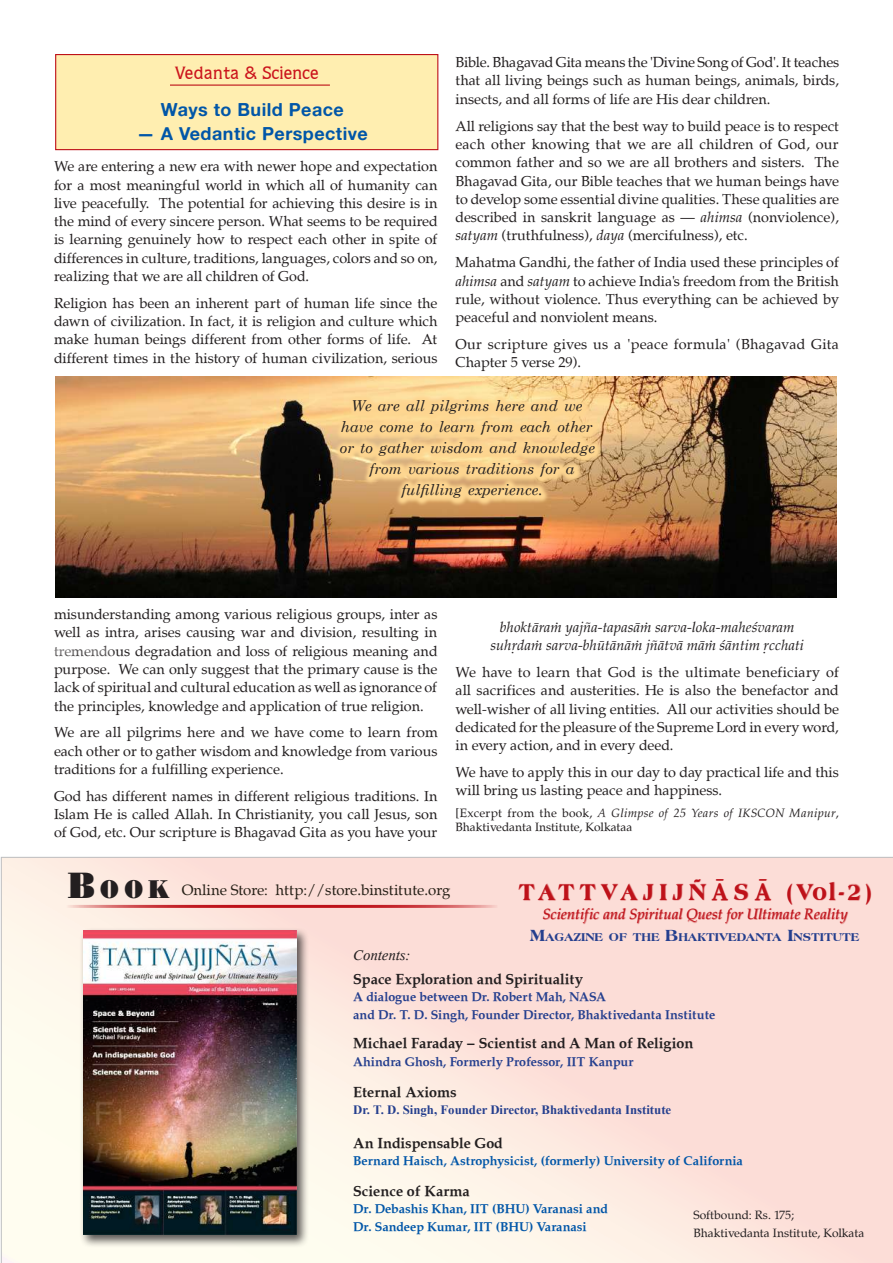
<style>
.page{position:relative;width:893px;height:1263px;background:#fff}
.page>*{position:absolute;margin:0;border:0;box-sizing:border-box;transform-origin:0 0}
.t1{font:800 24.3px "Americana BT";letter-spacing:.27em;color:#be1119;scale:.89 1}
.t2{font:18px "Alte Haas Grotesk Bold";letter-spacing:.025em;color:#0156a8}
.t3{font:500 18px "Quorum IT Cby BT";color:#cb141c}
.t4{font:italic 15px/21px "Century Schoolbook";color:#231f20;text-align:center}
.t5{font:15px "Sca Palatino";color:#272017}
.t6{font:italic 14.85px "Sca Palatino";color:#be1119}
.t7{font:700 14.7px "Sca Palatino";color:#231f20}
.t8{font:italic 14.7px "Thorndale";color:#231f20}
.t9{font:14.4px/18.3px "Sca Palatino";color:#231f20;text-align:justify}
.t10{font:italic 14.4px/18.3px "Sca Palatino";color:#231f20;text-align:center}
.t11{font:14.4px/18.3px "Sca Palatino";letter-spacing:.02em;color:#231f20}
.t12{font:700 12.75px/17.5px "Sca Palatino";color:#0156a8}
.t13{font:700 12.75px/17.5px "Sca Palatino";color:#253f8e}
.t14{font:700 12.75px "Times New Roman";color:#253f8e}
.t15{font:800 12.15px "Americana BT";color:#253f8e}
.t16{font:12px/13.5px "Sca Palatino";color:#231f20}
.s1{font-style:italic}
.s2{font-family:"Bodoni Poster S Si";font-size:36px;color:#231f20}
.s3{font-family:"Bodoni Poster S Si";font-size:25.2px;color:#231f20}
.s4{font-family:"Sca Palatino";font-weight:700}
.s5{font-size:17.4px}
</style>
<div class="page">
<div style="left:55px;top:54px;width:383px;height:96px;background:#ffeeb0;border:1px solid #be1119"></div>
<hr style="left:170px;top:85px;width:160px;height:1px;background:#be1119">
<img style="left:56px;top:377px;width:780px;height:221px">
<img style="left:333px;top:393px;width:335px;height:178px">
<svg style="left:1px;top:857px;width:892px;height:406px;background:#fce6de"></svg>
<div style="left:79px;top:927px;width:236px;height:333px;background:#231f20;opacity:.75"></div>
<img style="left:83px;top:931px;width:214px;height:304px">
<div style="left:518px;top:879px;width:375px;height:75px;background:#be1119;opacity:.75"></div>
<hr style="left:66px;top:905px;width:432px;height:3px;background:#be1119">
<p class="t3" style="left:175px;top:62px;width:145px">Vedanta &amp; Science</p>
<p class="t2" style="left:161px;top:98px;width:185px">Ways to Build Peace</p>
<p class="t2" style="left:137px;top:122px;width:233px">— A Vedantic Perspective</p>
<p class="t9" style="left:54px;top:157px;width:385px">We are entering a new era with newer hope and expectation for a most meaningful world in which all of humanity can live peacefully. The potential for achieving this desire is in the mind of every sincere person. What seems to be required is learning genuinely how to respect each other in spite of differences in culture, traditions, languages, colors and so on, realizing that we are all children of God.</p>
<p class="t9" style="left:54px;top:293px;width:385px">Religion has been an inherent part of human life since the dawn of civilization. In fact, it is religion and culture which make human beings different from other forms of life. At different times in the history of human civilization, serious</p>
<p class="t9" style="left:455px;top:53px;width:385px">Bible. Bhagavad Gita means the 'Divine Song of God'. It teaches that all living beings such as human beings, animals, birds, insects, and all forms of life are His dear children.</p>
<p class="t9" style="left:455px;top:116px;width:385px">All religions say that the best way to build peace is to respect each other knowing that we are all children of God, our common father and so we are all brothers and sisters. The Bhagavad Gita, our Bible teaches that we human beings have to develop some essential divine qualities. These qualities are described in sanskrit language as — <span class="s1">ahimsa</span> (nonviolence), <span class="s1">satyam</span> (truthfulness), <span class="s1">daya</span> (mercifulness), etc.</p>
<p class="t9" style="left:455px;top:253px;width:385px">Mahatma Gandhi, the father of India used these principles of <span class="s1">ahimsa</span> and <span class="s1">satyam</span> to achieve India's freedom from the British rule, without violence. Thus everything can be achieved by peaceful and nonviolent means.</p>
<p class="t11" style="left:455px;top:334px;width:385px">Our scripture gives us a 'peace formula' (Bhagavad Gita<br>Chapter 5 verse 29).</p>
<p class="t4" style="left:340px;top:395px;width:257px">We are all pilgrims here and we have come to learn from each other or to gather wisdom and knowledge from various traditions for a fulfilling experience.</p>
<p class="t9" style="left:54px;top:605px;width:385px">misunderstanding among various religious groups, inter as well as intra, arises causing war and division, resulting in tremendous degradation and loss of religious meaning and purpose. We can only suggest that the primary cause is the lack of spiritual and cultural education as well as ignorance of the principles, knowledge and application of true religion.</p>
<p class="t9" style="left:54px;top:723px;width:385px">We are all pilgrims here and we have come to learn from each other or to gather wisdom and knowledge from various traditions for a fulfilling experience.</p>
<p class="t9" style="left:54px;top:786px;width:385px">God has different names in different religious traditions. In Islam He is called Allah. In Christianity, you call Jesus, son of God, etc. Our scripture is Bhagavad Gita as you have your</p>
<p class="t10" style="left:490px;top:617px;width:315px">bhoktäraà yajïa-tapasäà sarva-loka-maheçvaram suhådaà sarva-bhütänäà jïätvä mäà çäntim åcchati</p>
<p class="t9" style="left:455px;top:663px;width:385px">We have to learn that God is the ultimate beneficiary of all sacrifices and austerities. He is also the benefactor and well-wisher of all living entities. All our activities should be dedicated for the pleasure of the Supreme Lord in every word, in every action, and in every deed.</p>
<p class="t9" style="left:455px;top:763px;width:385px">We have to apply this in our day to day practical life and this will bring us lasting peace and happiness.</p>
<p class="t16" style="left:455px;top:806px;width:385px">[Excerpt from the book, <span class="s1">A Glimpse of 25 Years of IKSCON Manipur</span>,<br>Bhaktivedanta Institute, Kolkataa</p>
<p class="t5" style="left:68px;top:879px;width:384px"><span class="s2">B</span> <span class="s3">o o k</span> Online Store: http://store.binstitute.org</p>
<h1 class="t1" style="left:519px;top:878px;width:398px">TATTVAJIJÑ<span class="s4">Ä</span>S<span class="s4">Ä</span> (Vol-2)</h1>
<p class="t6" style="left:543px;top:904px;width:306px">Scientific and Spiritual Quest for Ultimate Reality</p>
<p class="t15" style="left:530px;top:929px;width:331px"><span class="s5">M</span>AGAZINE OF THE <span class="s5">B</span>HAKTIVEDANTA <span class="s5">I</span>NSTITUTE</p>
<p class="t8" style="left:353px;top:945px;width:59px">Contents:</p>
<p class="t7" style="left:353px;top:968px;width:231px">Space Exploration and Spirituality</p>
<p class="t13" style="left:353px;top:987px;width:364px">A dialogue between Dr. Robert Mah, NASA<br>and Dr. T. D. Singh, Founder Director, Bhaktivedanta Institute</p>
<p class="t7" style="left:353px;top:1033px;width:342px">Michael Faraday – Scientist and A Man of Religion</p>
<p class="t13" style="left:353px;top:1052px;width:282px">Ahindra Ghosh, Formerly Professor, IIT Kanpur</p>
<p class="t7" style="left:353px;top:1081px;width:105px">Eternal Axioms</p>
<p class="t14" style="left:353px;top:1101px;width:320px">Dr. T. D. Singh, Founder Director, Bhaktivedanta Institute</p>
<p class="t7" style="left:353px;top:1132px;width:151px">An Indispensable God</p>
<p class="t12" style="left:353px;top:1151px;width:391px">Bernard Haisch, Astrophysicist, (formerly) University of California</p>
<p class="t7" style="left:353px;top:1180px;width:118px">Science of Karma</p>
<p class="t12" style="left:353px;top:1199px;width:256px">Dr. Debashis Khan, IIT (BHU) Varanasi and<br>Dr. Sandeep Kumar, IIT (BHU) Varanasi</p>
<p class="t16" style="left:693px;top:1206px;width:172px;line-height:18px">Softbound: Rs. 175;<br>Bhaktivedanta Institute, Kolkata</p>
</div>
